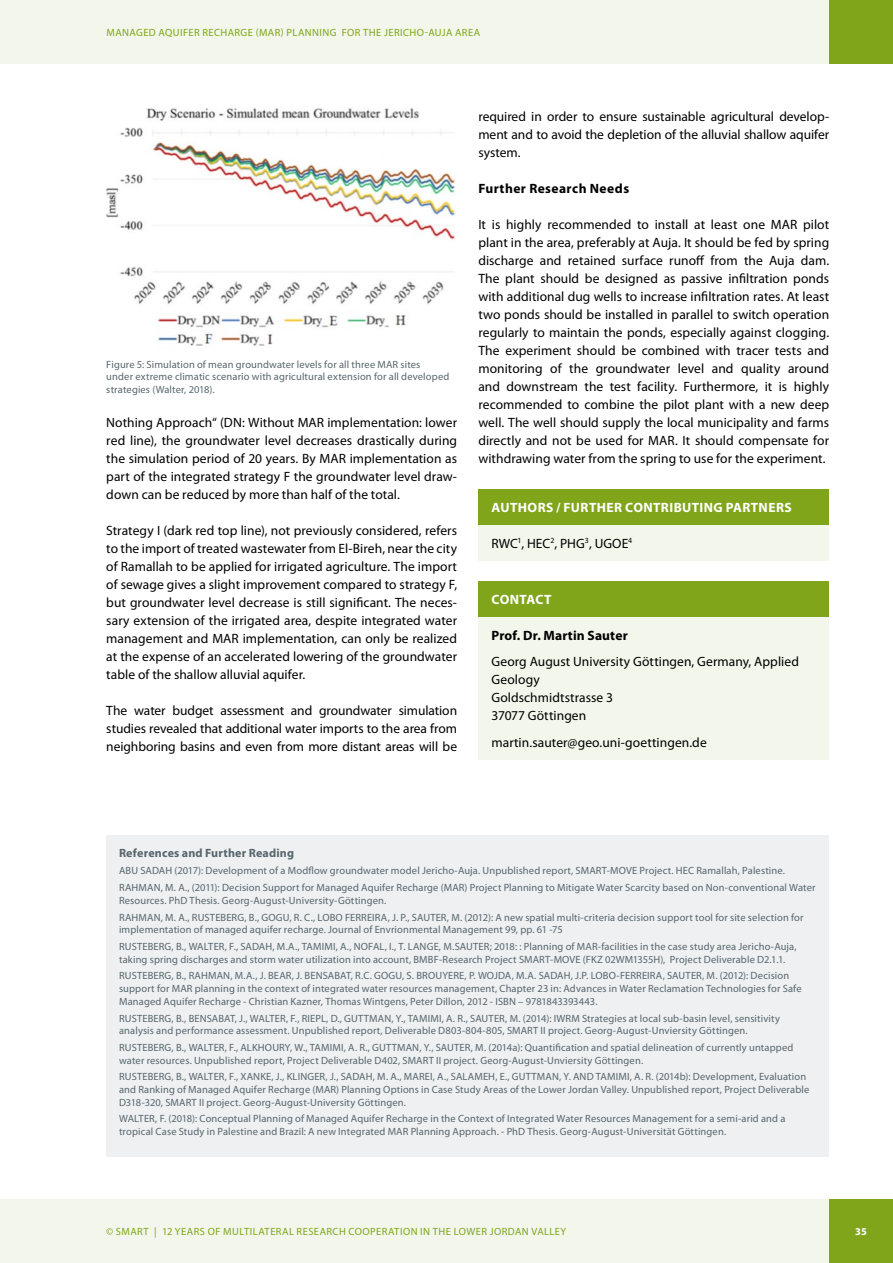
<style>
.page{position:relative;width:893px;height:1263px;background:#fff}
.page>*{position:absolute;margin:0;border:0;box-sizing:border-box;transform-origin:0 0}
.t1{font:13.5px/18px "Myriad Pro";color:#000;text-align:justify}
.t2{font:700 13.5px "Myriad Pro";letter-spacing:.03em;color:#fff}
.t3{font:700 13.5px "Myriad Pro";letter-spacing:.03em;color:#000}
.t4{font:700 13.5px "Myriad Pro";letter-spacing:.01em;color:#000}
.t5{font:700 12px "Myriad Pro";letter-spacing:.015em;color:#58666d}
.t6{font:10.5px/12.6px "Myriad Pro";letter-spacing:.01em;color:#58666d}
.t7{font:10.5px "Myriad Pro";letter-spacing:.04em;color:#80a51b}
.t8{font:700 10.5px "Myriad Pro";color:#fff}
</style>
<div class="page">
<div style="left:0;top:0;width:893px;height:64px;background:#f3f6ea"></div>
<div style="left:0;top:1199px;width:893px;height:64px;background:#f3f6ea"></div>
<div style="left:829px;top:1199px;width:64px;height:64px;background:#80a51b"></div>
<div style="left:829px;top:0;width:64px;height:64px;background:#80a51b"></div>
<div style="left:479px;top:581px;width:350px;height:36px;background:#80a51b"></div>
<div style="left:479px;top:617px;width:350px;height:142px;background:#f3f6ea"></div>
<div style="left:479px;top:489px;width:350px;height:36px;background:#80a51b"></div>
<div style="left:479px;top:525px;width:350px;height:35px;background:#f3f6ea"></div>
<div style="left:106px;top:836px;width:723px;height:321px;background:#eef0f2"></div>
<img style="left:106px;top:108px;width:350px;height:238px">
<p class="t7" style="left:106px;top:26px;width:17px">Managed</p>
<p class="t7" style="left:159px;top:26px;width:7px">aquifer</p>
<p class="t7" style="left:202px;top:26px;width:8px">recharge</p>
<p class="t7" style="left:256px;top:26px;width:38px">(MAR) planning</p>
<p class="t7" style="left:342px;top:26px;width:7px">for</p>
<p class="t7" style="left:363px;top:26px;width:7px">the</p>
<p class="t7" style="left:384px;top:26px;width:12px">Jericho</p>
<p class="t7" style="left:425px;top:26px;width:17px">-Auja</p>
<p class="t7" style="left:455px;top:26px;width:8px">area</p>
<p class="t6" style="left:106px;top:358px;width:345px">Figure 5: Simulation of mean groundwater levels for all three MAR sites under extreme climatic scenario with agricultural extension for all developed strategies (Walter, 2018).</p>
<p class="t1" style="left:106px;top:413px;width:352px">Nothing Approach“ (DN: Without MAR implementation: lower red line), the groundwater level decreases drastically during the simulation period of 20 years. By MAR implementation as part of the integrated strategy F the groundwater level draw&shy;down can be reduced by more than half of the total.</p>
<p class="t1" style="left:106px;top:521px;width:352px">Strategy I (dark red top line), not previously considered, refers to the import of treated wastewater from El-Bireh, near the city of Ramallah to be applied for irrigated agriculture. The import of sewage gives a slight improvement compared to strategy F, but groundwater level decrease is still significant. The neces&shy;sary extension of the irrigated area, despite integrated water management and MAR implementation, can only be realized at the expense of an accelerated lowering of the groundwater table of the shallow alluvial aquifer.</p>
<p class="t1" style="left:106px;top:701px;width:352px">The water budget assessment and groundwater simulation studies revealed that additional water imports to the area from neighboring basins and even from more distant areas will be</p>
<p class="t1" style="left:478px;top:107px;width:352px">required in order to ensure sustainable agricultural develop&shy;ment and to avoid the depletion of the alluvial shallow aquifer system.</p>
<p class="t3" style="left:478px;top:180px;width:152px">Further Research Needs</p>
<p class="t1" style="left:478px;top:215px;width:352px">It is highly recommended to install at least one MAR pilot plant in the area, preferably at Auja. It should be fed by spring discharge and retained surface runoff from the Auja dam.<br>The plant should be designed as passive infiltration ponds with additional dug wells to increase infiltration rates. At least two ponds should be installed in parallel to switch operation regularly to maintain the ponds, especially against clogging.<br>The experiment should be combined with tracer tests and monitoring of the groundwater level and quality around and downstream the test facility. Furthermore, it is highly recommended to combine the pilot plant with a new deep well. The well should supply the local municipality and farms directly and not be used for MAR. It should compensate for withdrawing water from the spring to use for the experiment.</p>
<p class="t2" style="left:492px;top:499px;width:302px">AUTHORS / FURTHER CONTRIBUTING PARTNERS</p>
<p class="t1" style="left:491px;top:534px;width:142px">RWC<sup>1</sup>, HEC<sup>2</sup>, PHG<sup>3</sup>, UGOE<sup>4</sup></p>
<p class="t2" style="left:492px;top:591px;width:61px">CONTACT</p>
<p class="t4" style="left:491px;top:626px;width:138px">Prof. Dr. Martin Sauter</p>
<p class="t1" style="left:491px;top:652px;width:309px;text-align:left">Georg August University Göttingen, Germany, Applied<br>Geology<br>Goldschmidtstrasse 3<br>37077 Göttingen</p>
<p class="t1" style="left:491px;top:733px;width:217px">martin.sauter@geo.uni-goettingen.de</p>
<p class="t5" style="left:119px;top:845px;width:176px">References and Further Reading</p>
<p class="t6" style="left:119px;top:862px;width:698px;line-height:16.8px">ABU SADAH (2017): Development of a Modflow groundwater model Jericho-Auja. Unpublished report, SMART-MOVE Project. HEC Ramallah, Palestine.<br>RAHMAN, M. A., (2011): Decision Support for Managed Aquifer Recharge (MAR) Project Planning to Mitigate Water Scarcity based on Non-conventional Water</p>
<p class="t6" style="left:119px;top:891px;width:686px;line-height:16.8px">Resources. PhD Thesis. Georg-August-University-Göttingen.<br>RAHMAN, M. A., RUSTEBERG, B., GOGU, R. C., LOBO FERREIRA, J. P., SAUTER, M. (2012): A new spatial multi-criteria decision support tool for site selection for</p>
<p class="t6" style="left:119px;top:921px;width:679px;line-height:16.8px">implementation of managed aquifer recharge. Journal of Envrionmental Management 99, pp. 61 -75<br>RUSTEBERG, B., WALTER, F., SADAH, M.A., TAMIMI, A., NOFAL, I., T. LANGE, M.SAUTER; 2018: : Planning of MAR-facilities in the case study area Jericho-Auja,</p>
<p class="t6" style="left:119px;top:950px;width:672px;line-height:16.8px">taking spring discharges and storm water utilization into account, BMBF-Research Project SMART-MOVE (FKZ 02WM1355H), Project Deliverable D2.1.1.<br>RUSTEBERG, B., RAHMAN, M.A., J. BEAR, J. BENSABAT, R.C. GOGU, S. BROUYERE, P. WOJDA, M.A. SADAH, J.P. LOBO-FERREIRA, SAUTER, M. (2012): Decision</p>
<p class="t6" style="left:119px;top:982px;width:684px">support for MAR planning in the context of integrated water resources management, Chapter 23 in: Advances in Water Reclamation Technologies for Safe<br>Managed Aquifer Recharge - Christian Kazner, Thomas Wintgens, Peter Dillon, 2012 - ISBN – 9781843393443.</p>
<p class="t6" style="left:119px;top:1011px;width:662px">RUSTEBERG, B., BENSABAT, J., WALTER, F., RIEPL, D., GUTTMAN, Y., TAMIMI, A. R., SAUTER, M. (2014): IWRM Strategies at local sub-basin level, sensitivity analysis and performance assessment. Unpublished report, Deliverable D803-804-805, SMART II project. Georg-August-Unviersity Göttingen.</p>
<p class="t6" style="left:119px;top:1041px;width:676px">RUSTEBERG, B., WALTER, F., ALKHOURY, W., TAMIMI, A. R., GUTTMAN, Y., SAUTER, M. (2014a): Quantification and spatial delineation of currently untapped water resources. Unpublished report, Project Deliverable D402, SMART II project. Georg-August-Unviersity Göttingen.</p>
<p class="t6" style="left:119px;top:1070px;width:692px">RUSTEBERG, B., WALTER, F., XANKE, J., KLINGER, J., SADAH, M. A., MAREI, A., SALAMEH, E., GUTTMAN, Y. AND TAMIMI, A. R. (2014b): Development, Evaluation and Ranking of Managed Aquifer Recharge (MAR) Planning Options in Case Study Areas of the Lower Jordan Valley. Unpublished report, Project Deliverable<br>D318-320, SMART II project. Georg-August-University Göttingen.</p>
<p class="t6" style="left:119px;top:1112px;width:668px">WALTER, F. (2018): Conceptual Planning of Managed Aquifer Recharge in the Context of Integrated Water Resources Management for a semi-arid and a tropical Case Study in Palestine and Brazil: A new Integrated MAR Planning Approach. - PhD Thesis. Georg-August-Universität Göttingen.</p>
<p class="t7" style="left:106px;top:1225px;width:76px">© SMART | 12 years</p>
<p class="t7" style="left:208px;top:1225px;width:23px">of multilateral</p>
<p class="t7" style="left:297px;top:1225px;width:7px">research</p>
<p class="t7" style="left:349px;top:1225px;width:8px">cooperation</p>
<p class="t7" style="left:420px;top:1225px;width:20px">in the</p>
<p class="t7" style="left:454px;top:1225px;width:14px">Lower</p>
<p class="t7" style="left:490px;top:1225px;width:13px">Jordan</p>
<p class="t7" style="left:531px;top:1225px;width:13px">Valley</p>
<p class="t8" style="left:855px;top:1224px;width:13px">35</p>
</div>
